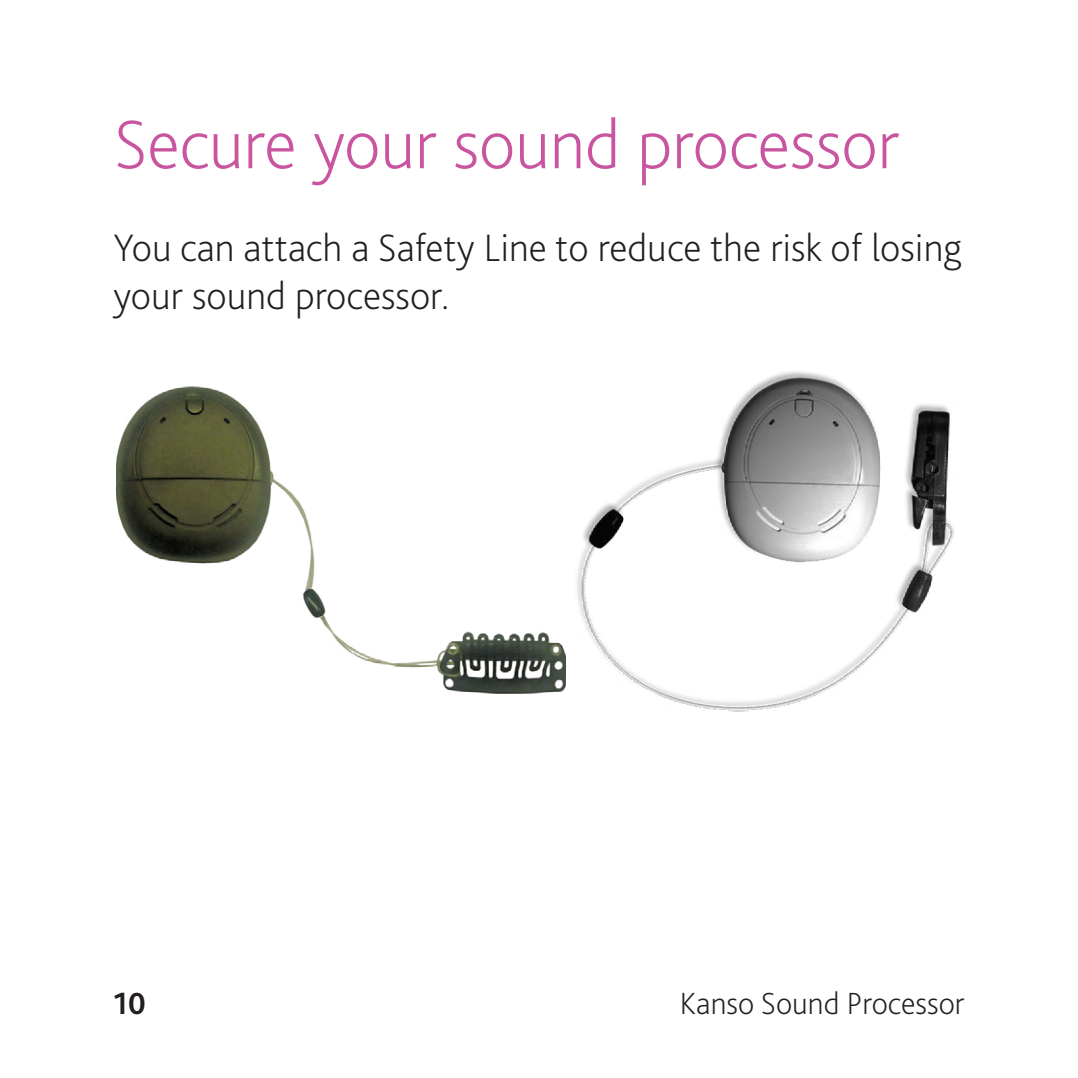
<style>
.page{position:relative;width:1078px;height:1078px;background:#fff}
.page>*{position:absolute;margin:0;border:0;box-sizing:border-box;transform-origin:0 0}
.Heading_2{font:200 72px "Bliss Pro";letter-spacing:-.005em;color:#c955a0}
.Body_Copy{font:200 40px/48px "Bliss Pro";color:#231f20}
.t1{font:200 32px "Bliss Pro";color:#231f20}
.t2{font:700 32px "Bliss Pro";color:#231f20}
</style>
<div class="page">
<img style="left:577px;top:371px;width:378px;height:340px">
<img style="left:117px;top:386px;width:448px;height:306px">
<p class="Heading_2" style="left:113px;top:99px;width:787px">Secure your sound processor</p>
<p class="Body_Copy" style="left:113px;top:222px;width:849px">You can attach a Safety Line to reduce the risk of losing your sound processor.</p>
<p class="t2" style="left:113px;top:983px;width:34px">10</p>
<p class="t1" style="left:679px;top:983px;width:286px">Kanso Sound Processor</p>
</div>
